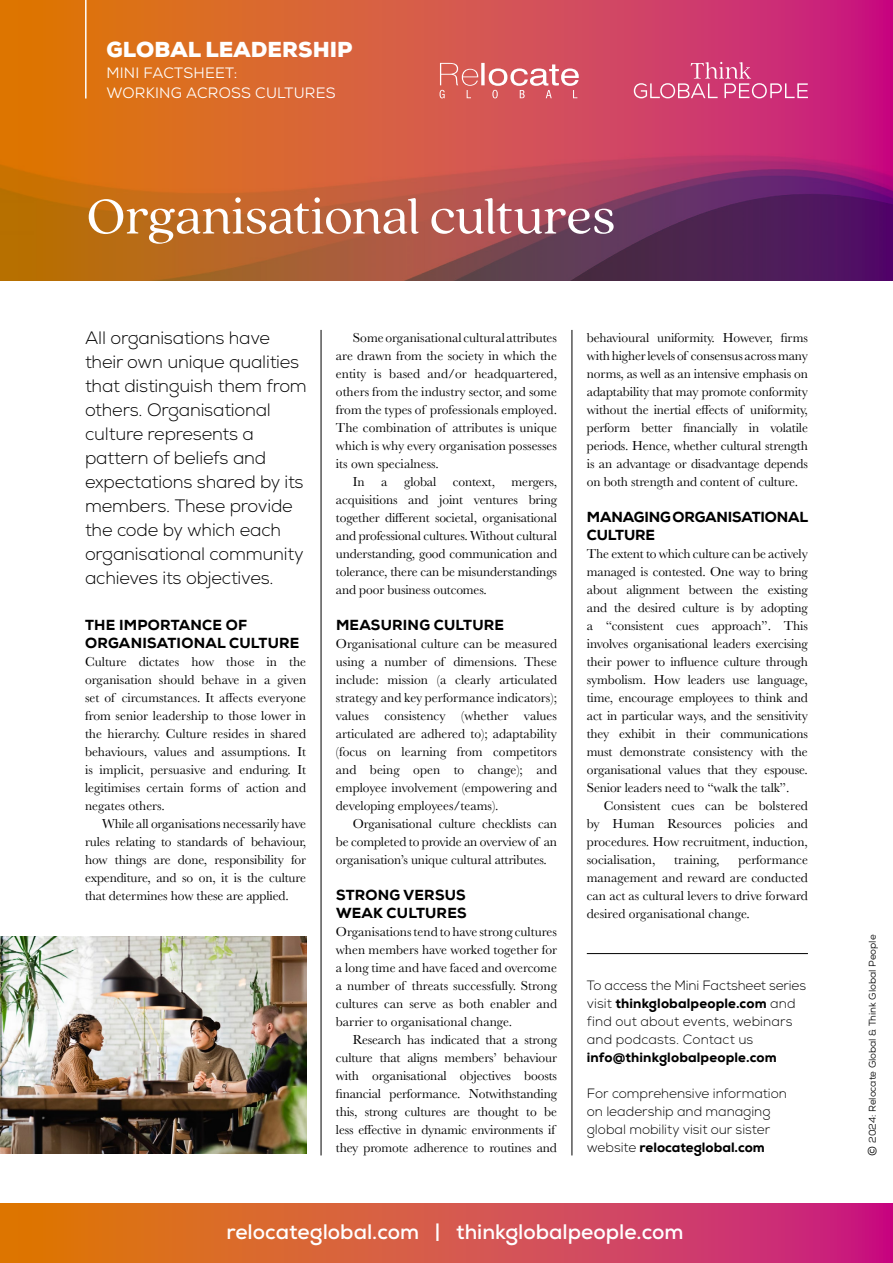
<style>
.page{position:relative;width:893px;height:1263px;background:#fff}
.page>*{position:absolute;margin:0;border:0;box-sizing:border-box;transform-origin:0 0}
.t1{font:54px "Quincy CF";letter-spacing:-.005em;color:#fff}
.t2{font:700 21px "Nexa";color:#fff}
.t3{font:900 21px "Nexa";letter-spacing:.005em;color:#fff}
.t4{font:300 18px/24px "Nexa";letter-spacing:-.01em;color:#000}
.t5{font:15px/20.4px "Nexa";letter-spacing:.015em;color:#fff}
.t6{font:800 14.55px/18px "Nexa";letter-spacing:.015em;color:#000}
.t7{font:800 14.55px/18px "Nexa";letter-spacing:-.01em;color:#000}
.t8{font:13.5px/18px "Baskerville";letter-spacing:-.01em;color:#000;text-align:justify}
.t9{font:300 13.5px/18px "Nexa";color:#000}
.t10{font:800 13.5px "Nexa";letter-spacing:.01em;color:#000}
.t11{font:9.75px "Nexa";color:#000}
.s1{font-weight:800}
.s2{font-size:12px}
</style>
<div class="page">
<img style="left:0;top:0;width:893px;height:281px">
<img style="left:0;top:1203px;width:893px;height:60px">
<hr style="left:321px;top:330px;width:1px;height:825px;background:#000">
<hr style="left:572px;top:330px;width:1px;height:825px;background:#000">
<svg style="left:634px;top:62px;width:174px;height:36px;background:#d45183"></svg>
<svg style="left:440px;top:63px;width:139px;height:35px;background:#dc7678"></svg>
<img style="left:0;top:936px;width:306px;height:217px">
<hr style="left:85px;top:0;width:2px;height:99px;background:#fff">
<hr style="left:587px;top:953px;width:221px;height:1px;background:#000">
<h2 class="t3" style="left:106px;top:36px;width:248px">GLOBAL LEADERSHIP</h2>
<p class="t5" style="left:106px;top:62px;width:231px">MINI FACTSHEET:<br>WORKING ACROSS CULTURES</p>
<h1 class="t1" style="left:87px;top:185px;width:530px">Organisational cultures</h1>
<p class="t4" style="left:85px;top:327px;width:223px">All organisations have their own unique qualities that distinguish them from others. Organisational culture represents a pattern of beliefs and expectations shared by its members. These provide the code by which each organisational community achieves its objectives.</p>
<p class="t6" style="left:85px;top:616px;width:216px">THE IMPORTANCE OF<br>ORGANISATIONAL CULTURE</p>
<p class="t8" style="left:85px;top:653px;width:223px">Culture dictates how those in the organisation should behave in a given set of circumstances. It affects everyone from senior leadership to those lower in the hierarchy. Culture resides in shared behaviours, values and assumptions. It is implicit, persuasive and enduring. It legitimises certain forms of action and negates others.</p>
<p class="t8" style="left:85px;top:815px;width:223px;text-indent:17px">While all organisations necessarily have rules relating to standards of behaviour, how things are done, responsibility for expenditure, and so on, it is the culture that determines how these are applied.</p>
<p class="t8" style="left:336px;top:329px;width:223px;text-indent:17px">Some organisational cultural attributes are drawn from the society in which the entity is based and/or headquartered, others from the industry sector, and some from the types of professionals employed.<br>The combination of attributes is unique which is why every organisation possesses its own specialness.</p>
<p class="t8" style="left:336px;top:473px;width:223px;text-indent:17px">In a global context, mergers, acquisitions and joint ventures bring together different societal, organisational and professional cultures. Without cultural understanding, good communication and tolerance, there can be misunderstandings and poor business outcomes.</p>
<p class="t6" style="left:336px;top:616px;width:170px">MEASURING CULTURE</p>
<p class="t8" style="left:336px;top:635px;width:223px">Organisational culture can be measured using a number of dimensions. These include: mission (a clearly articulated strategy and key performance indicators); values consistency (whether values articulated are adhered to); adaptability (focus on learning from competitors and being open to change); and employee involvement (empowering and developing employees/teams).</p>
<p class="t8" style="left:336px;top:815px;width:223px;text-indent:17px">Organisational culture checklists can be completed to provide an overview of an organisation’s unique cultural attributes.</p>
<p class="t6" style="left:336px;top:886px;width:132px">STRONG VERSUS<br>WEAK CULTURES</p>
<p class="t8" style="left:336px;top:923px;width:223px">Organisations tend to have strong cultures when members have worked together for a long time and have faced and overcome a number of threats successfully. Strong cultures can serve as both enabler and barrier to organisational change.</p>
<p class="t8" style="left:336px;top:1031px;width:223px;text-align:left;text-indent:17px">Research has indicated that a strong culture that aligns members’ behaviour with organisational objectives boosts financial performance. Notwithstanding this, strong cultures are thought to be less effective in dynamic environments if they promote adherence to routines and</p>
<p class="t8" style="left:587px;top:329px;width:223px">behavioural uniformity. However, firms with higher levels of consensus across many norms, as well as an intensive emphasis on adaptability that may promote conformity without the inertial effects of uniformity, perform better financially in volatile periods. Hence, whether cultural strength is an advantage or disadvantage depends on both strength and content of culture.</p>
<p class="t7" style="left:587px;top:508px;width:223px">MANAGING ORGANISATIONAL<br>CULTURE</p>
<p class="t8" style="left:587px;top:545px;width:223px">The extent to which culture can be actively managed is contested. One way to bring about alignment between the existing and the desired culture is by adopting a “consistent cues approach”. This involves organisational leaders exercising their power to influence culture through symbolism. How leaders use language, time, encourage employees to think and act in particular ways, and the sensitivity they exhibit in their communications must demonstrate consistency with the organisational values that they espouse.<br>Senior leaders need to “walk the talk”.</p>
<p class="t8" style="left:587px;top:797px;width:223px;text-indent:17px">Consistent cues can be bolstered by Human Resources policies and procedures. How recruitment, induction, socialisation,</p>
<p class="t8" style="left:587px;top:851px;width:223px;text-indent:152px">performance management and reward are conducted can act as cultural levers to drive forward desired organisational change.</p>
<p class="t8" style="left:674px;top:851px;width:47px">training,</p>
<p class="t9" style="left:587px;top:977px;width:221px">To access the Mini Factsheet series visit <span class="s1">thinkglobalpeople.com</span> and find out about events, webinars and podcasts. Contact us</p>
<p class="t10" style="left:587px;top:1049px;width:191px">info@thinkglobalpeople.com</p>
<p class="t9" style="left:587px;top:1085px;width:202px">For comprehensive information on leadership and managing global mobility visit our sister website <span class="s1">relocateglobal.com</span></p>
<h2 class="t2" style="left:226px;top:1219px;width:459px">relocateglobal.com | thinkglobalpeople.com</h2>
<p class="t11" style="left:866px;top:1155px;width:222px;rotate:-90deg"><span class="s2">©</span> 2024: Relocate Global &amp; Think Global People</p>
</div>
